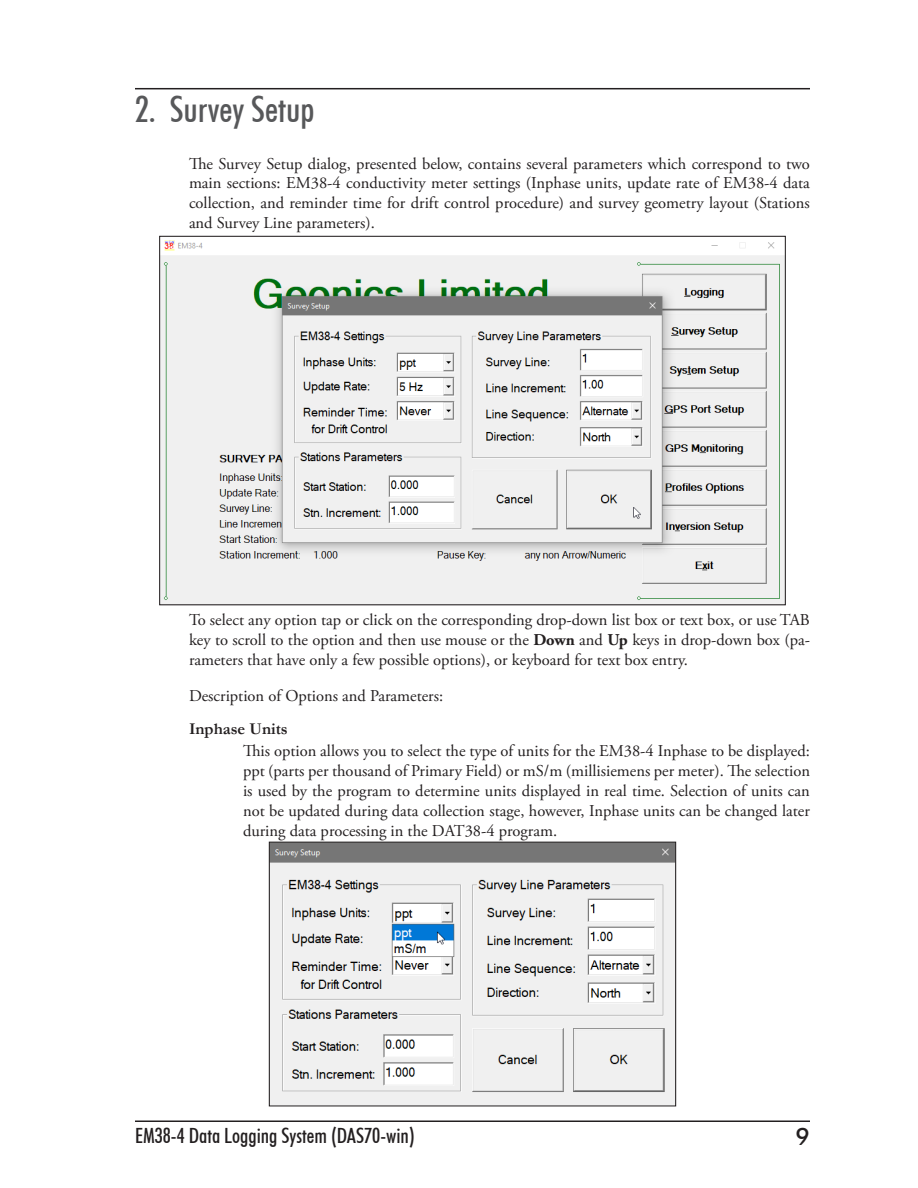
<style>
.page{position:relative;width:918px;height:1188px;background:#fff}
.page>*{position:absolute;margin:0;border:0;box-sizing:border-box;transform-origin:0 0}
.t1{font:500 condensed 36px "Futura BT";color:#57585a}
.t2{font:500 24px "Futura BT";color:#231f20}
.t3{font:500 condensed 21px "Futura BT";color:#231f20}
.t4{font:16.5px/19.8px "Adobe Garamond Pro";color:#231f20;text-align:justify}
.t5{font:700 16.5px "Garamond";color:#231f20}
.s1{font-weight:700}
</style>
<div class="page">
<hr style="left:135px;top:1120px;width:675px;height:2px;background:#231f20">
<hr style="left:135px;top:88px;width:675px;height:1px;background:#231f20">
<img style="left:161px;top:240px;width:623px;height:363px">
<img style="left:271px;top:844px;width:403px;height:260px">
<div style="left:269px;top:842px;width:407px;height:264px;border:1px solid #231f20"></div>
<h1 class="t1" style="left:135px;top:87px;width:181px">2. Survey Setup</h1>
<p class="t4" style="left:189px;top:154px;width:623px">The Survey Setup dialog, presented below, contains several parameters which correspond to two main sections: EM38-4 conductivity meter settings (Inphase units, update rate of EM38-4 data collection, and reminder time for drift control procedure) and survey geometry layout (Stations and Survey Line parameters).</p>
<p class="t4" style="left:189px;top:610px;width:623px">To select any option tap or click on the corresponding drop-down list box or text box, or use TAB key to scroll to the option and then use mouse or the <span class="s1">Down</span> and <span class="s1">Up</span> keys in drop-down box (pa&shy;rameters that have only a few possible options), or keyboard for text box entry.</p>
<p class="t4" style="left:189px;top:686px;width:256px">Description of Options and Parameters:</p>
<p class="t5" style="left:189px;top:717px;width:100px">Inphase Units</p>
<p class="t4" style="left:243px;top:742px;width:569px">This option allows you to select the type of units for the EM38-4 Inphase to be displayed: ppt (parts per thousand of Primary Field) or mS/m (millisiemens per meter). The selection is used by the program to determine units displayed in real time. Selection of units can not be updated during data collection stage, however, Inphase units can be changed later during data processing in the DAT38-4 program.</p>
<p class="t3" style="left:135px;top:1123px;width:281px">EM38-4 Data Logging System (DAS70-win)</p>
<h2 class="t2" style="left:796px;top:1122px;width:16px">9</h2>
</div>
